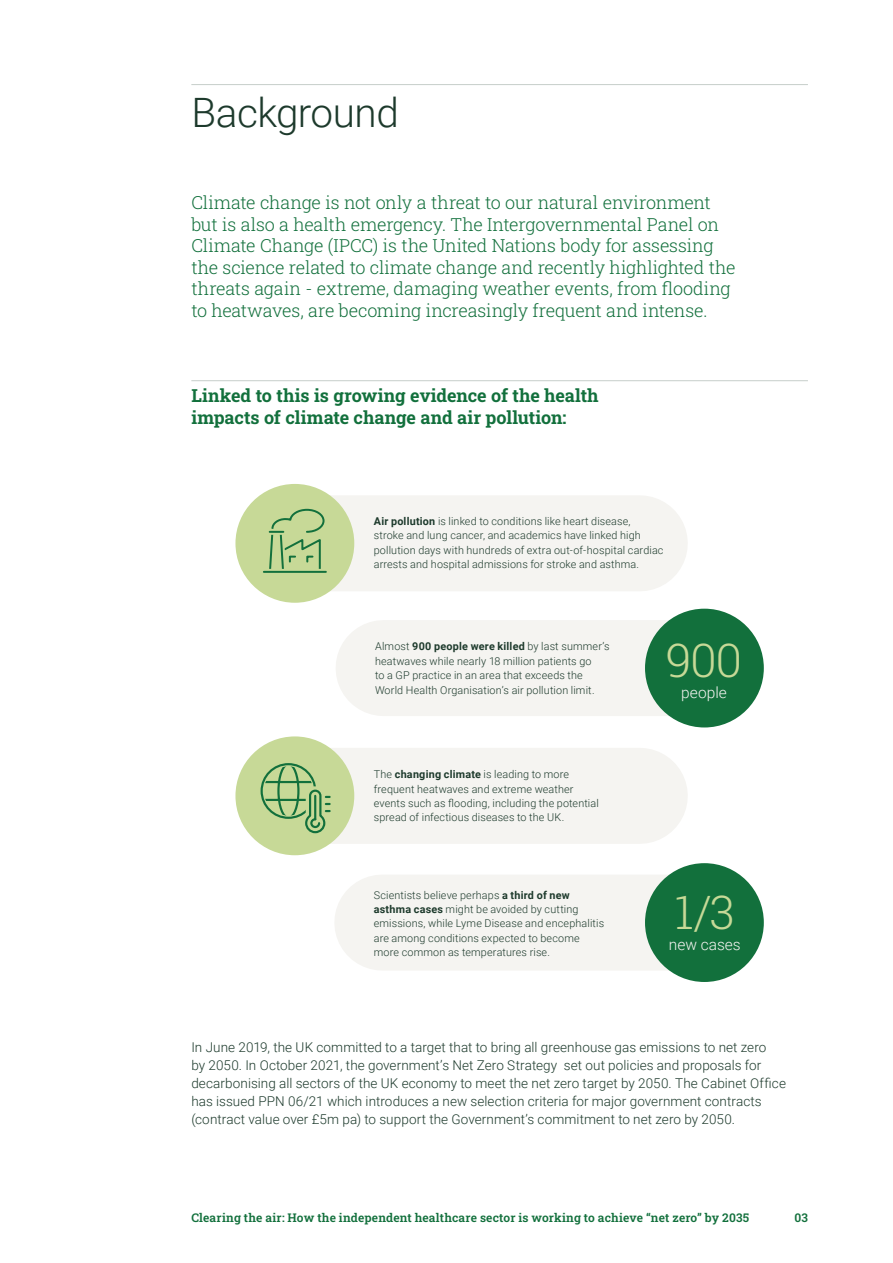
<style>
.page{position:relative;width:893px;height:1263px;background:#fff}
.page>*{position:absolute;margin:0;border:0;box-sizing:border-box;transform-origin:0 0}
.t1{font:300 46.5px "Roboto Slab";color:#c7d997}
.t2{font:300 40.5px "Roboto";letter-spacing:-.015em;color:#1d3a2c}
.t3{font:300 18px/21.6px "Roboto Slab";letter-spacing:-.01em;color:#12703c}
.t4{font:700 18px/21.6px "Roboto Slab";letter-spacing:-.005em;color:#12703c}
.t5{font:300 15.45px "Roboto";color:#f5f4f1}
.t6{font:300 13.5px/18px "Roboto";letter-spacing:.005em;color:#1d3a2c}
.t7{font:600 12px "Roboto Slab";letter-spacing:.01em;color:#12703c}
.t8{font:300 10.8px/14.4px "Roboto";letter-spacing:.015em;color:#1d3a2c}
.s1{font-weight:700}
</style>
<div class="page">
<hr style="left:191px;top:380px;width:617px;height:1px;background:#c6ceca">
<hr style="left:191px;top:84px;width:617px;height:1px;background:#c6ceca">
<div style="left:310px;top:495px;width:330px;height:96px;background:#f5f4f1"></div>
<div style="left:235px;top:484px;width:119px;height:119px;background:#c7d997;border-radius:50%"></div>
<svg style="left:263px;top:508px;width:64px;height:65px"></svg>
<div style="left:310px;top:748px;width:330px;height:96px;background:#f5f4f1"></div>
<div style="left:235px;top:736px;width:119px;height:119px;background:#c7d997;border-radius:50%"></div>
<svg style="left:261px;top:763px;width:70px;height:71px"></svg>
<div style="left:384px;top:620px;width:329px;height:96px;background:#f5f4f1"></div>
<div style="left:645px;top:609px;width:119px;height:118px;background:#12703c;border-radius:50%"></div>
<div style="left:382px;top:874px;width:330px;height:96px;background:#f5f4f1"></div>
<div style="left:645px;top:863px;width:119px;height:119px;background:#12703c;border-radius:50%"></div>
<h2 class="t2" style="left:191px;top:85px;width:209px">Background</h2>
<p class="t3" style="left:191px;top:191px;width:546px">Climate change is not only a threat to our natural environment but is also a health emergency. The Intergovernmental Panel on Climate Change (IPCC) is the United Nations body for assessing the science related to climate change and recently highlighted the threats again - extreme, damaging weather events, from flooding to heatwaves, are becoming increasingly frequent and intense.</p>
<h3 class="t4" style="left:191px;top:385px;width:409px">Linked to this is growing evidence of the health impacts of climate change and air pollution:</h3>
<p class="t8" style="left:374px;top:513px;width:291px"><span class="s1">Air pollution</span> is linked to conditions like heart disease,<br>stroke and lung cancer, and academics have linked high pollution days with hundreds of extra out-of-hospital cardiac arrests and hospital admissions for stroke and asthma.</p>
<p class="t8" style="left:375px;top:639px;width:236px">Almost <span class="s1">900 people were killed</span> by last summer’s heatwaves while nearly 18 million patients go<br>to a GP practice in an area that exceeds the World Health Organisation’s air pollution limit.</p>
<h1 class="t1" style="left:666px;top:628px;width:78px">900</h1>
<h3 class="t5" style="left:681px;top:682px;width:47px">people</h3>
<p class="t8" style="left:374px;top:767px;width:226px">The <span class="s1">changing climate</span> is leading to more frequent heatwaves and extreme weather events such as flooding, including the potential spread of infectious diseases to the UK.</p>
<p class="t8" style="left:374px;top:887px;width:232px">Scientists believe perhaps <span class="s1">a third of new asthma cases</span> might be avoided by cutting emissions, while Lyme Disease and encephalitis are among conditions expected to become more common as temperatures rise.</p>
<h1 class="t1" style="left:675px;top:880px;width:62px">1/3</h1>
<h3 class="t5" style="left:669px;top:933px;width:73px">new cases</h3>
<p class="t6" style="left:191px;top:1038px;width:596px">In June 2019, the UK committed to a target that to bring all greenhouse gas emissions to net zero<br>by 2050. In October 2021, the government’s Net Zero Strategy set out policies and proposals for decarbonising all sectors of the UK economy to meet the net zero target by 2050. The Cabinet Office has issued PPN 06/21 which introduces a new selection criteria for major government contracts (contract value over £5m pa) to support the Government’s commitment to net zero by 2050.</p>
<p class="t7" style="left:191px;top:1209px;width:559px">Clearing the air: How the independent healthcare sector is working to achieve “net zero” by 2035</p>
<p class="t7" style="left:794px;top:1209px;width:15px">03</p>
</div>
